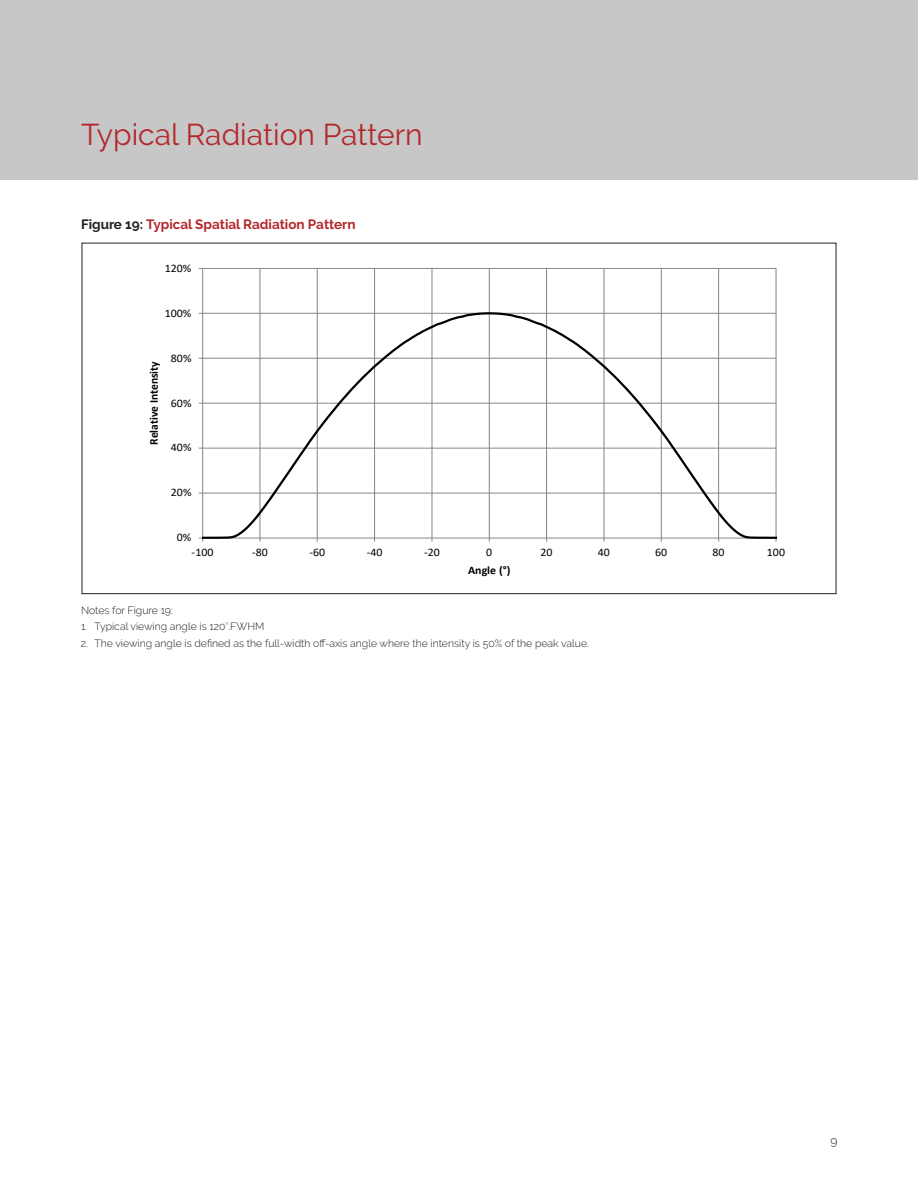
<style>
.page{position:relative;width:918px;height:1188px;background:#fff}
.page>*{position:absolute;margin:0;border:0;box-sizing:border-box;transform-origin:0 0}
.t1{font:30px "Raleway";color:#b2282c}
.t2{font:700 13.5px "Raleway";color:#b2282c}
.t3{font:300 12px "Raleway";color:#221f1f}
.t4{font:700 11.85px "Calibri";color:#000}
.t5{font:11.55px "Calibri";color:#000;scale:1.04 1}
.t6{font:700 11.55px "Calibri";letter-spacing:-.005em;color:#000;scale:1.04 1}
.t7{font:300 10.5px "Raleway";color:#221f1f}
.s1{color:#221f1f}
</style>
<div class="page">
<div style="left:0;top:0;width:918px;height:180px;background:#c8c7c7"></div>
<hr style="left:203px;top:268px;width:573px;height:1px;background:#868686">
<hr style="left:260px;top:268px;width:1px;height:270px;background:#868686">
<hr style="left:317px;top:268px;width:1px;height:270px;background:#868686">
<hr style="left:374px;top:268px;width:1px;height:270px;background:#868686">
<hr style="left:432px;top:268px;width:1px;height:270px;background:#868686">
<hr style="left:489px;top:268px;width:1px;height:270px;background:#868686">
<hr style="left:546px;top:268px;width:1px;height:270px;background:#868686">
<hr style="left:604px;top:268px;width:1px;height:270px;background:#868686">
<hr style="left:661px;top:268px;width:1px;height:270px;background:#868686">
<hr style="left:718px;top:268px;width:1px;height:270px;background:#868686">
<hr style="left:776px;top:268px;width:1px;height:270px;background:#868686">
<hr style="left:202px;top:268px;width:1px;height:270px;background:#868686">
<svg style="left:203px;top:311px;width:574px;height:228px"></svg>
<h1 class="t1" style="left:81px;top:123px;width:343px">Typical Radiation Pattern</h1>
<p class="t2" style="left:81px;top:218px;width:276px"><span class="s1">Figure 19:</span> Typical Spatial Radiation Pattern</p>
<p class="t5" style="left:165px;top:261px;width:27px">120%</p>
<p class="t5" style="left:165px;top:306px;width:27px">100%</p>
<p class="t4" style="left:150px;top:445px;width:85px;rotate:-90deg">Relative Intensity</p>
<p class="t5" style="left:171px;top:351px;width:21px">80%</p>
<p class="t5" style="left:171px;top:396px;width:21px">60%</p>
<p class="t5" style="left:171px;top:441px;width:21px">40%</p>
<p class="t5" style="left:171px;top:486px;width:21px">20%</p>
<p class="t5" style="left:177px;top:531px;width:15px">0%</p>
<p class="t5" style="left:192px;top:546px;width:22px">-100</p>
<p class="t5" style="left:252px;top:546px;width:17px">-80</p>
<p class="t5" style="left:309px;top:546px;width:17px">-60</p>
<p class="t5" style="left:367px;top:546px;width:17px">-40</p>
<p class="t5" style="left:424px;top:546px;width:17px">-20</p>
<p class="t5" style="left:486px;top:546px;width:7px">0</p>
<p class="t5" style="left:541px;top:546px;width:13px">20</p>
<p class="t5" style="left:598px;top:546px;width:13px">40</p>
<p class="t5" style="left:655px;top:546px;width:13px">60</p>
<p class="t5" style="left:713px;top:546px;width:13px">80</p>
<p class="t5" style="left:767px;top:546px;width:19px">100</p>
<p class="t6" style="left:468px;top:566px;width:42px">Angle (°)</p>
<p class="t7" style="left:81px;top:606px;width:93px">Notes for Figure 19:</p>
<p class="t7" style="left:81px;top:623px;width:185px">1. Typical viewing angle is 120<sup>⁰</sup>.FWHM</p>
<p class="t7" style="left:81px;top:637px;width:510px">2. The viewing angle is de昀椀ned as the full-width o昀昀-axis angle where the intensity is 50% of the peak value.</p>
<p class="t3" style="left:830px;top:1136px;width:8px">9</p>
</div>
